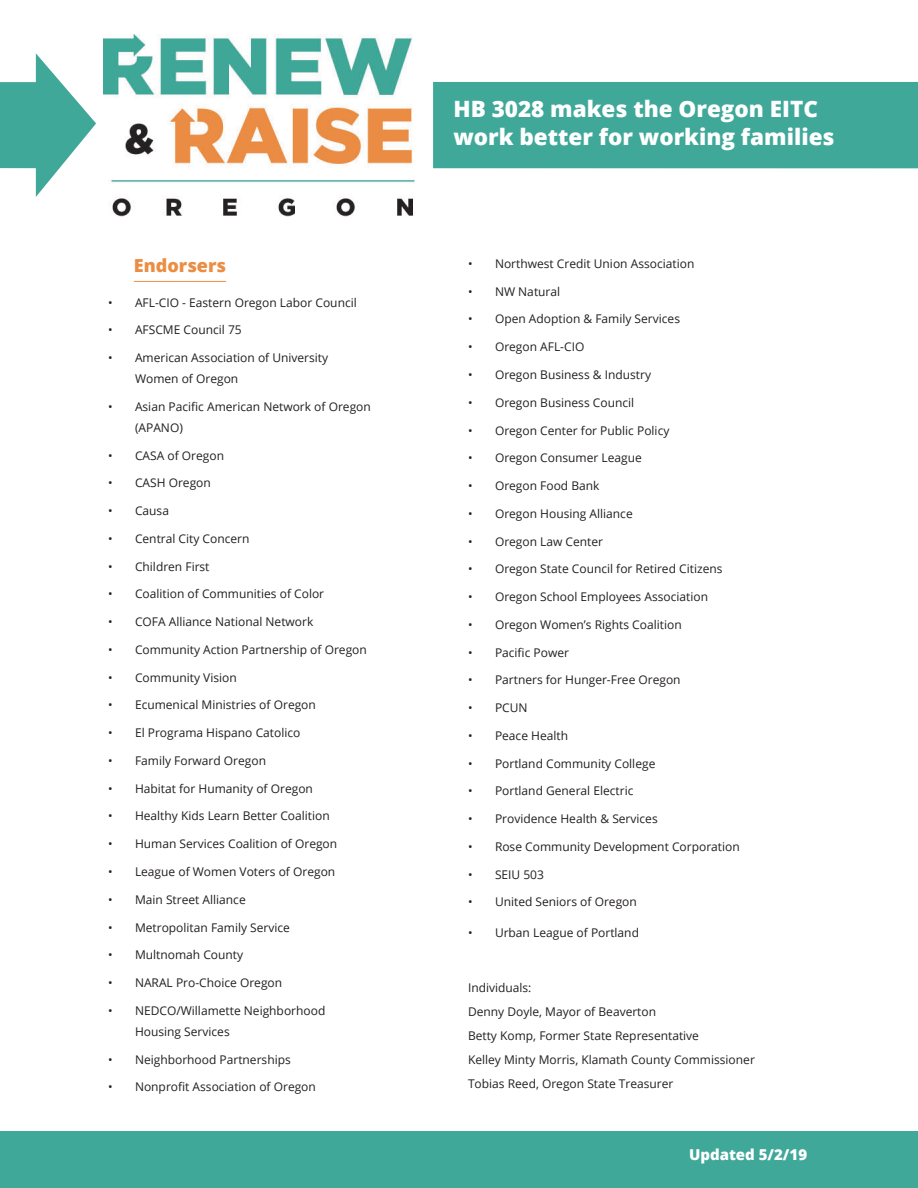
<style>
.page{position:relative;width:918px;height:1188px;background:#fff}
.page>*{position:absolute;margin:0;border:0;box-sizing:border-box;transform-origin:0 0}
.t1{font:800 22.5px/28.5px "Open Sans";color:#fff}
.t2{font:800 18px "Open Sans";color:#eb8d43}
.t3{font:800 15px "Open Sans";color:#fff}
.t4{font:12px/24px "Open Sans";color:#231f20}
</style>
<div class="page">
<img style="left:103px;top:35px;width:311px;height:182px">
<svg style="left:36px;top:53px;width:60px;height:144px"></svg>
<div style="left:0;top:82px;width:41px;height:86px;background:#40a899"></div>
<div style="left:433px;top:82px;width:485px;height:86px;background:#40a899"></div>
<div style="left:0;top:1132px;width:918px;height:56px;background:#40a899"></div>
<hr style="left:134px;top:281px;width:92px;height:1px;background:#eb8d43">
<h2 class="t2" style="left:134px;top:252px;width:94px">Endorsers</h2>
<p class="t4" style="left:108px;top:290px;width:250px">• AFL-CIO - Eastern Oregon Labor Council</p>
<p class="t4" style="left:108px;top:318px;width:135px">• AFSCME Council 75</p>
<p class="t4" style="left:135px;top:347px;width:195px;line-height:21px;text-indent:-27px">• American Association of University<br>Women of Oregon</p>
<p class="t4" style="left:135px;top:396px;width:237px;line-height:21px;text-indent:-27px">• Asian Pacific American Network of Oregon (APANO)</p>
<p class="t4" style="left:108px;top:443px;width:118px">• CASA of Oregon</p>
<p class="t4" style="left:108px;top:471px;width:104px">• CASH Oregon</p>
<p class="t4" style="left:108px;top:499px;width:63px">• Causa</p>
<p class="t4" style="left:108px;top:526px;width:143px">• Central City Concern</p>
<p class="t4" style="left:108px;top:554px;width:103px">• Children First</p>
<p class="t4" style="left:108px;top:582px;width:218px">• Coalition of Communities of Color</p>
<p class="t4" style="left:108px;top:610px;width:207px">• COFA Alliance National Network</p>
<p class="t4" style="left:108px;top:637px;width:260px">• Community Action Partnership of Oregon</p>
<p class="t4" style="left:108px;top:665px;width:130px">• Community Vision</p>
<p class="t4" style="left:108px;top:693px;width:209px">• Ecumenical Ministries of Oregon</p>
<p class="t4" style="left:108px;top:721px;width:194px">• El Programa Hispano Catolico</p>
<p class="t4" style="left:108px;top:748px;width:160px">• Family Forward Oregon</p>
<p class="t4" style="left:108px;top:776px;width:206px">• Habitat for Humanity of Oregon</p>
<p class="t4" style="left:108px;top:804px;width:223px">• Healthy Kids Learn Better Coalition</p>
<p class="t4" style="left:108px;top:832px;width:231px">• Human Services Coalition of Oregon</p>
<p class="t4" style="left:108px;top:859px;width:229px">• League of Women Voters of Oregon</p>
<p class="t4" style="left:108px;top:887px;width:139px">• Main Street Alliance</p>
<p class="t4" style="left:108px;top:915px;width:183px">• Metropolitan Family Service</p>
<p class="t4" style="left:108px;top:943px;width:137px">• Multnomah County</p>
<p class="t4" style="left:108px;top:970px;width:176px">• NARAL Pro-Choice Oregon</p>
<p class="t4" style="left:135px;top:1000px;width:192px;line-height:21px;text-indent:-27px">• NEDCO/Willamette Neighborhood<br>Housing Services</p>
<p class="t4" style="left:108px;top:1047px;width:184px">• Neighborhood Partnerships</p>
<p class="t4" style="left:108px;top:1075px;width:209px">• Nonprofit Association of Oregon</p>
<h1 class="t1" style="left:453px;top:93px;width:383px">HB 3028 makes the Oregon EITC work better for working families</h1>
<p class="t4" style="left:468px;top:251px;width:228px">• Northwest Credit Union Association</p>
<p class="t4" style="left:468px;top:279px;width:94px">• NW Natural</p>
<p class="t4" style="left:468px;top:307px;width:214px">• Open Adoption &amp; Family Services</p>
<p class="t4" style="left:468px;top:335px;width:118px">• Oregon AFL-CIO</p>
<p class="t4" style="left:468px;top:362px;width:185px">• Oregon Business &amp; Industry</p>
<p class="t4" style="left:468px;top:390px;width:168px">• Oregon Business Council</p>
<p class="t4" style="left:468px;top:418px;width:203px">• Oregon Center for Public Policy</p>
<p class="t4" style="left:468px;top:446px;width:175px">• Oregon Consumer League</p>
<p class="t4" style="left:468px;top:473px;width:133px">• Oregon Food Bank</p>
<p class="t4" style="left:468px;top:501px;width:166px">• Oregon Housing Alliance</p>
<p class="t4" style="left:468px;top:529px;width:137px">• Oregon Law Center</p>
<p class="t4" style="left:468px;top:557px;width:256px">• Oregon State Council for Retired Citizens</p>
<p class="t4" style="left:468px;top:584px;width:242px">• Oregon School Employees Association</p>
<p class="t4" style="left:468px;top:612px;width:215px">• Oregon Women’s Rights Coalition</p>
<p class="t4" style="left:468px;top:640px;width:103px">• Pacific Power</p>
<p class="t4" style="left:468px;top:668px;width:214px">• Partners for Hunger-Free Oregon</p>
<p class="t4" style="left:468px;top:695px;width:61px">• PCUN</p>
<p class="t4" style="left:468px;top:723px;width:102px">• Peace Health</p>
<p class="t4" style="left:468px;top:751px;width:189px">• Portland Community College</p>
<p class="t4" style="left:468px;top:779px;width:167px">• Portland General Electric</p>
<p class="t4" style="left:468px;top:806px;width:191px">• Providence Health &amp; Services</p>
<p class="t4" style="left:468px;top:834px;width:273px">• Rose Community Development Corporation</p>
<p class="t4" style="left:468px;top:862px;width:78px">• SEIU 503</p>
<p class="t4" style="left:468px;top:890px;width:170px">• United Seniors of Oregon</p>
<p class="t4" style="left:468px;top:920px;width:173px">• Urban League of Portland</p>
<p class="t4" style="left:468px;top:975px;width:288px">Individuals:<br>Denny Doyle, Mayor of Beaverton<br>Betty Komp, Former State Representative<br>Kelley Minty Morris, Klamath County Commissioner Tobias Reed, Oregon State Treasurer</p>
<p class="t3" style="left:689px;top:1143px;width:120px">Updated 5/2/19</p>
</div>
